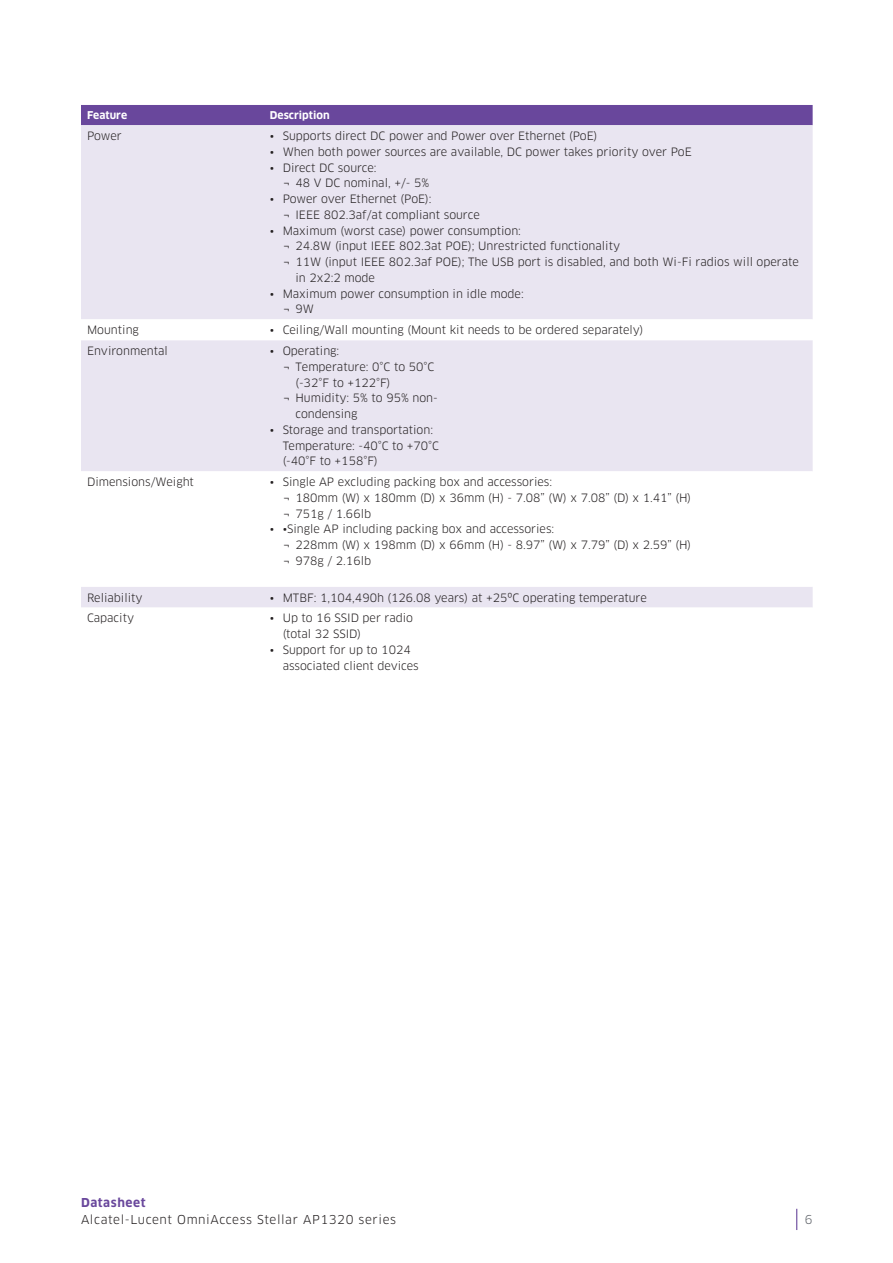
<style>
.page{position:relative;width:893px;height:1263px;background:#fff}
.page>*{position:absolute;margin:0;border:0;box-sizing:border-box;transform-origin:0 0}
.t1{font:12px "Clan OT";letter-spacing:.05em;color:#231f20}
.t2{font:700 12px "Clan OT";letter-spacing:.05em;color:#69479c}
.t3{font:12px "Clan OT";color:#5f6369}
.Table_body{font:11.25px/15.8px "Clan OT";color:#231f20}
.Table_head{font:700 10.5px "Clan OT";color:#fff}
</style>
<div class="page">
<svg style="left:796px;top:1209px;width:1px;height:21px"></svg>
<div style="left:81px;top:105px;width:732px;height:20px;background:#69479c"></div>
<div style="left:81px;top:125px;width:732px;height:194px;background:#e9e5f1"></div>
<svg style="left:81px;top:340px;width:732px;height:267px;fill:#e9e5f1"></svg>
<p class="Table_head" style="left:87px;top:109px;width:42px">Feature</p>
<p class="Table_head" style="left:270px;top:109px;width:61px">Description</p>
<p class="Table_body" style="left:87px;top:128px;width:36px">Power</p>
<p class="Table_body" style="left:270px;top:128px;width:329px">• Supports direct DC power and Power over Ethernet (PoE)</p>
<p class="Table_body" style="left:270px;top:144px;width:423px">• When both power sources are available, DC power takes priority over PoE</p>
<p class="Table_body" style="left:270px;top:160px;width:108px">• Direct DC source:</p>
<p class="Table_body" style="left:283px;top:175px;width:148px">¬ 48 V DC nominal, +/- 5%</p>
<p class="Table_body" style="left:270px;top:191px;width:163px">• Power over Ethernet (PoE):</p>
<p class="Table_body" style="left:283px;top:207px;width:199px">¬ IEEE 802.3af/at compliant source</p>
<p class="Table_body" style="left:270px;top:223px;width:253px">• Maximum (worst case) power consumption:</p>
<p class="Table_body" style="left:283px;top:238px;width:339px">¬ 24.8W (input IEEE 802.3at POE); Unrestricted functionality</p>
<p class="Table_body" style="left:295px;top:254px;width:505px;text-indent:-13px">¬ 11W (input IEEE 802.3af POE); The USB port is disabled, and both Wi-Fi radios will operate in 2x2:2 mode</p>
<p class="Table_body" style="left:270px;top:286px;width:255px">• Maximum power consumption in idle mode:</p>
<p class="Table_body" style="left:283px;top:301px;width:33px">¬ 9W</p>
<p class="Table_body" style="left:87px;top:322px;width:53px">Mounting</p>
<p class="Table_body" style="left:270px;top:322px;width:375px">• Ceiling/Wall mounting (Mount kit needs to be ordered separately)</p>
<p class="Table_body" style="left:87px;top:343px;width:82px">Environmental</p>
<p class="Table_body" style="left:270px;top:343px;width:71px">• Operating:</p>
<p class="Table_body" style="left:295px;top:359px;width:141px;text-indent:-13px">¬ Temperature: 0°C to 50°C (-32°F to +122°F)</p>
<p class="Table_body" style="left:295px;top:390px;width:144px;text-indent:-13px">¬ Humidity: 5% to 95% non&shy;condensing</p>
<p class="Table_body" style="left:283px;top:422px;width:158px;text-indent:-13px">• Storage and transportation:<br>Temperature: -40°C to +70°C (-40°F to +158°F)</p>
<p class="Table_body" style="left:87px;top:474px;width:108px">Dimensions/Weight</p>
<p class="Table_body" style="left:270px;top:474px;width:284px">• Single AP excluding packing box and accessories:</p>
<p class="Table_body" style="left:283px;top:490px;width:410px">¬ 180mm (W) x 180mm (D) x 36mm (H) - 7.08” (W) x 7.08” (D) x 1.41” (H)</p>
<p class="Table_body" style="left:283px;top:506px;width:90px">¬ 751g / 1.66lb</p>
<p class="Table_body" style="left:270px;top:521px;width:286px">• •Single AP including packing box and accessories:</p>
<p class="Table_body" style="left:283px;top:537px;width:410px">¬ 228mm (W) x 198mm (D) x 66mm (H) - 8.97” (W) x 7.79” (D) x 2.59” (H)</p>
<p class="Table_body" style="left:283px;top:553px;width:90px">¬ 978g / 2.16lb</p>
<p class="Table_body" style="left:87px;top:589px;width:57px">Reliability</p>
<p class="Table_body" style="left:270px;top:589px;width:378px">• MTBF: 1,104,490h (126.08 years) at +25ºC operating temperature</p>
<p class="Table_body" style="left:87px;top:610px;width:49px">Capacity</p>
<p class="Table_body" style="left:283px;top:610px;width:132px;text-indent:-13px">• Up to 16 SSID per radio (total 32 SSID)</p>
<p class="Table_body" style="left:283px;top:642px;width:138px;text-indent:-13px">• Support for up to 1024 associated client devices</p>
<p class="t2" style="left:81px;top:1196px;width:66px">Datasheet</p>
<p class="t1" style="left:81px;top:1212px;width:316px">Alcatel-Lucent OmniAccess Stellar AP1320 series</p>
<p class="t3" style="left:805px;top:1212px;width:9px">6</p>
</div>
